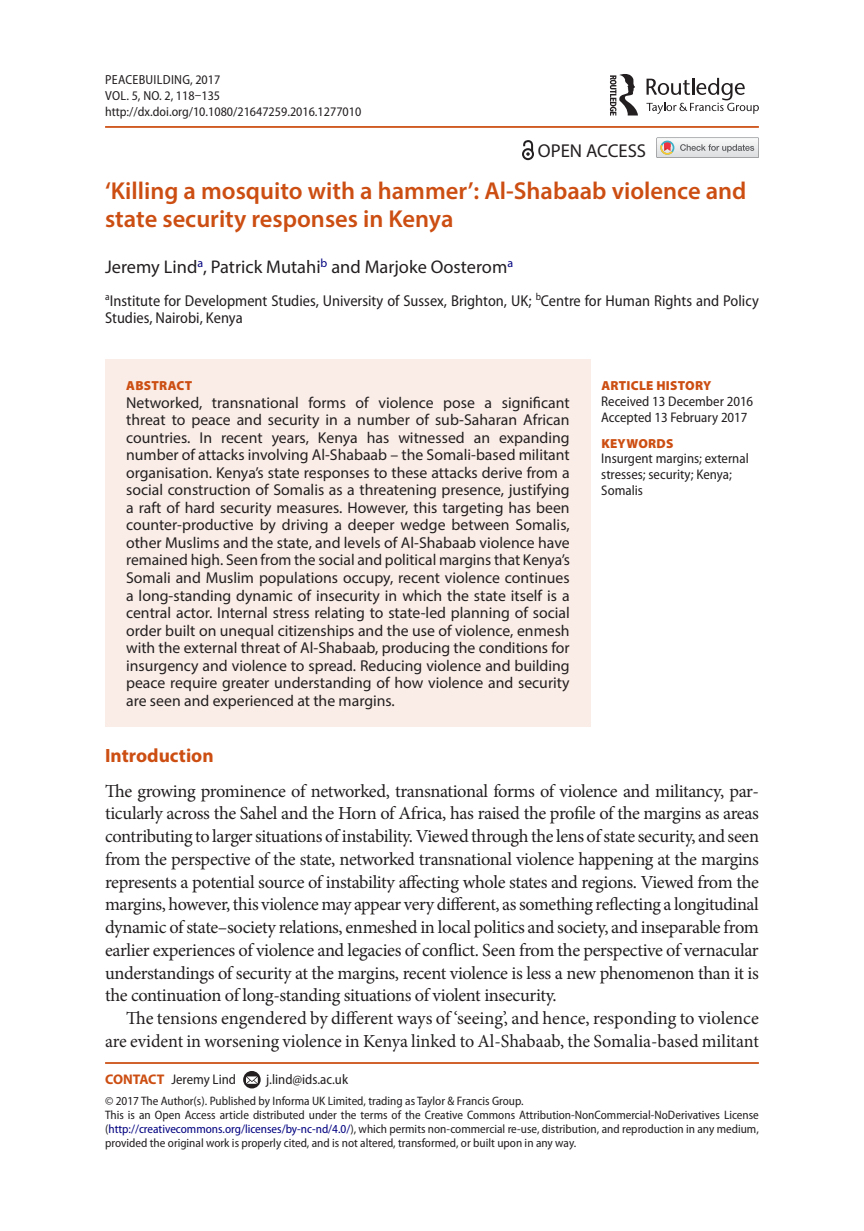
<style>
.page{position:relative;width:864px;height:1231px;background:#fff}
.page>*{position:absolute;margin:0;border:0;box-sizing:border-box;transform-origin:0 0}
.t1{font:600 24.5px/28px "Myriad Pro";color:#cc4e12}
.t2{font:700 19.25px "Myriad Pro";color:#cc4e12}
.t3{font:18.72px "Myriad Pro";color:#231f20}
.t4{font:18.38px/22.8px "Minion Pro";letter-spacing:-.005em;color:#231f20;text-align:justify}
.t5{font:18.38px "Myriad Pro";color:#231f20}
.t6{font:15.75px/17.5px "Myriad Pro";color:#231f20;text-align:justify}
.t7{font:semi-condensed 15.75px/17.5px "Myriad Pro";color:#231f20}
.t8{font:semi-condensed 14px/15.8px "Myriad Pro";color:#231f20}
.t9{font:semi-condensed 13.12px/15.8px "Myriad Pro";color:#231f20}
.t10{font:900 13.12px "Myriad Pro";letter-spacing:.02em;color:#cc4e12}
.t11{font:semi-condensed 12.25px/14px "Myriad Pro";color:#231f20}
.s1{font-weight:700;font-stretch:normal;color:#cc4e12}
.s2{color:#000080}
</style>
<div class="page">
<hr style="left:105px;top:126px;width:653px;height:2px;background:#cc4e12">
<div style="left:105px;top:359px;width:485px;height:368px;background:#faede7"></div>
<hr style="left:105px;top:1061px;width:653px;height:2px;background:#cc4e12">
<svg style="left:243px;top:1070px;width:17px;height:18px"></svg>
<svg style="left:246px;top:1076px;width:12px;height:7px"></svg>
<svg style="left:646px;top:78px;width:112px;height:36px"></svg>
<svg style="left:609px;top:74px;width:28px;height:42px"></svg>
<svg style="left:522px;top:140px;width:11px;height:20px"></svg>
<svg style="left:656px;top:137px;width:102px;height:21px"></svg>
<p class="t9" style="left:105px;top:72px;width:257px">Peacebuilding, 2017<br>VOL. 5, NO. 2, 118–135 http://dx.doi.org/10.1080/21647259.2016.1277010</p>
<p class="t3" style="left:537px;top:139px;width:110px">OPEN ACCESS</p>
<h1 class="t1" style="left:105px;top:177px;width:642px">‘Killing a mosquito with a hammer’: Al-Shabaab violence and state security responses in Kenya</h1>
<p class="t5" style="left:105px;top:256px;width:409px">Jeremy Lind<sup>a</sup>, Patrick Mutahi<sup>b</sup> and Marjoke Oosterom<sup>a</sup></p>
<p class="t7" style="left:105px;top:292px;width:655px"><sup>a</sup>Institute for Development Studies, University of Sussex, Brighton, UK; <sup>b</sup>Centre for Human Rights and Policy<br>Studies, Nairobi, Kenya</p>
<p class="t10" style="left:601px;top:378px;width:111px">ARTICLE HISTORY</p>
<p class="t8" style="left:601px;top:393px;width:153px">Received 13 December 2016<br>Accepted 13 February 2017</p>
<p class="t10" style="left:126px;top:378px;width:68px">ABSTRACT</p>
<p class="t6" style="left:126px;top:393px;width:445px">Networked, transnational forms of violence pose a significant threat to peace and security in a number of sub-Saharan African countries. In recent years, Kenya has witnessed an expanding number of attacks involving Al-Shabaab – the Somali-based militant organisation. Kenya’s state responses to these attacks derive from a social construction of Somalis as a threatening presence, justifying a raft of hard security measures. However, this targeting has been counter-productive by driving a deeper wedge between Somalis, other Muslims and the state, and levels of Al-Shabaab violence have remained high. Seen from the social and political margins that Kenya’s Somali and Muslim populations occupy, recent violence continues a long-standing dynamic of insecurity in which the state itself is a central actor. Internal stress relating to state-led planning of social order built on unequal citizenships and the use of violence, enmesh with the external threat of Al-Shabaab, producing the conditions for insurgency and violence to spread. Reducing violence and building peace require greater understanding of how violence and security are seen and experienced at the margins.</p>
<p class="t2" style="left:105px;top:743px;width:110px">Introduction</p>
<p class="t4" style="left:105px;top:779px;width:655px">The growing prominence of networked, transnational forms of violence and militancy, par&shy;ticularly across the Sahel and the Horn of Africa, has raised the profile of the margins as areas contributing to larger situations of instability. Viewed through the lens of state security, and seen from the perspective of the state, networked transnational violence happening at the margins represents a potential source of instability affecting whole states and regions. Viewed from the margins, however, this violence may appear very different, as something reflecting a longitudinal dynamic of state–society relations, enmeshed in local politics and society, and inseparable from earlier experiences of violence and legacies of conflict. Seen from the perspective of vernacular understandings of security at the margins, recent violence is less a new phenomenon than it is the continuation of long-standing situations of violent insecurity.</p>
<p class="t4" style="left:105px;top:1006px;width:655px;text-align:right">The tensions engendered by different ways of ‘seeing’, and hence, responding to violence are evident in worsening violence in Kenya linked to Al-Shabaab, the Somalia-based militant</p>
<p class="t10" style="left:601px;top:436px;width:74px">KEYWORDS</p>
<p class="t8" style="left:601px;top:451px;width:149px">Insurgent margins; external stresses; security; Kenya;<br>Somalis</p>
<p class="t8" style="left:105px;top:1071px;width:132px"><span class="s1">CONTACT</span> Jeremy Lind</p>
<p class="t8" style="left:266px;top:1071px;width:83px">j.lind@ids.ac.uk</p>
<p class="t11" style="left:105px;top:1093px;width:655px">© 2017 The Author(s). Published by Informa UK Limited, trading as Taylor &amp; Francis Group.<br>This is an Open Access article distributed under the terms of the Creative Commons Attribution-NonCommercial-NoDerivatives License (<span class="s2">http://creativecommons.org/licenses/by-nc-nd/4.0/</span>), which permits non-commercial re-use, distribution, and reproduction in any medium, provided the original work is properly cited, and is not altered, transformed, or built upon in any way.</p>
</div>
